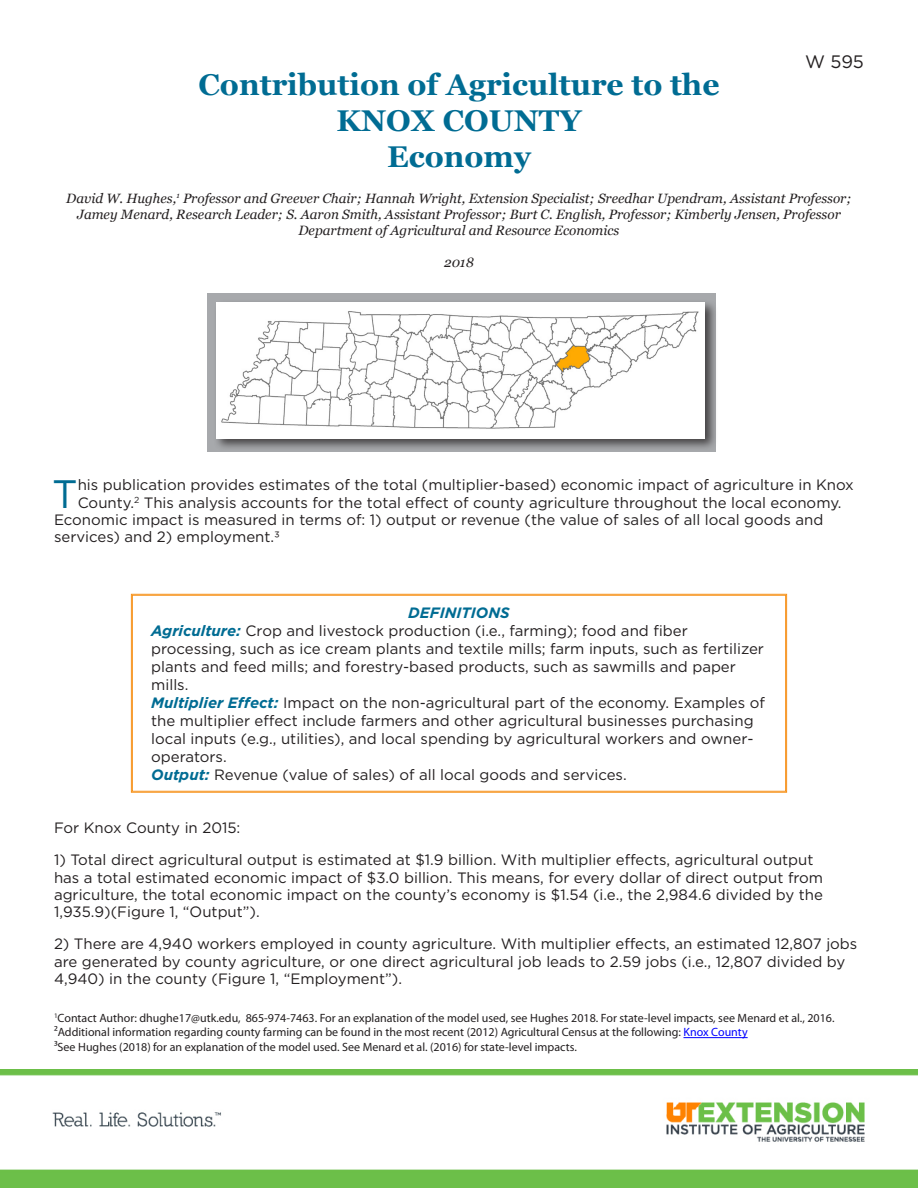
<style>
.page{position:relative;width:918px;height:1188px;background:#fff}
.page>*{position:absolute;margin:0;border:0;box-sizing:border-box;transform-origin:0 0}
.t1{font:39.6px "Gotham";color:#006c93}
.t2{font:700 30px "Georgia";color:#006c93}
.t3{font:18px "Gotham";color:#231f20}
.t4{font:15px/18px "Gotham";color:#231f20}
.t5{font:italic 700 15px "Gotham";color:#006c93}
.t6{font:italic 13.5px/16.2px "Georgia";color:#231f20;text-align:center}
.t7{font:12px "Myriad Pro";color:#231f20}
.s1{font-weight:700;font-style:italic;color:#006c93}
.s2{color:#00f}
</style>
<div class="page">
<img style="left:0;top:1069px;width:918px;height:119px">
<div style="left:207px;top:293px;width:509px;height:158px;background:#a7a9ac"></div>
<div style="left:213px;top:299px;width:505px;height:152px;background:#231f20;opacity:.75"></div>
<img style="left:217px;top:302px;width:488px;height:136px">
<hr style="left:683px;top:1037px;width:65px;height:1px;background:#00f">
<svg style="left:131px;top:594px;width:656px;height:199px"></svg>
<div style="left:132px;top:595px;width:654px;height:196px;border:1px solid #f7931d"></div>
<p class="t3" style="left:805px;top:51px;width:60px">W 595</p>
<p class="t2" style="left:199px;top:65px;width:522px">Contribution of Agriculture to the</p>
<p class="t2" style="left:337px;top:101px;width:246px">KNOX COUNTY</p>
<p class="t2" style="left:387px;top:137px;width:145px">Economy</p>
<p class="t6" style="left:66px;top:190px;width:787px">David W. Hughes,<sup>1</sup> Professor and Greever Chair; Hannah Wright, Extension Specialist; Sreedhar Upendram, Assistant Professor;<br>Jamey Menard, Research Leader; S. Aaron Smith, Assistant Professor; Burt C. English, Professor; Kimberly Jensen, Professor</p>
<p class="t6" style="left:299px;top:222px;width:322px">Department of Agricultural and Resource Economics</p>
<p class="t6" style="left:444px;top:255px;width:31px">2018</p>
<p class="t1" style="left:52px;top:468px;width:27px">T</p>
<p class="t4" style="left:78px;top:476px;width:778px">his publication provides estimates of the total (multiplier-based) economic impact of agriculture in Knox</p>
<p class="t4" style="left:78px;top:493px;width:765px">County.<sup>2</sup> This analysis accounts for the total effect of county agriculture throughout the local economy.</p>
<p class="t4" style="left:54px;top:510px;width:771px">Economic impact is measured in terms of: 1) output or revenue (the value of sales of all local goods and</p>
<p class="t4" style="left:54px;top:528px;width:228px">services) and 2) employment.3</p>
<p class="t5" style="left:408px;top:602px;width:103px">DEFINITIONS</p>
<p class="t4" style="left:151px;top:621px;width:614px"><span class="s1">Agriculture:</span> Crop and livestock production (i.e., farming); food and fiber processing, such as ice cream plants and textile mills; farm inputs, such as fertilizer plants and feed mills; and forestry-based products, such as sawmills and paper mills.</p>
<p class="t4" style="left:151px;top:693px;width:615px"><span class="s1">Multiplier Effect:</span> Impact on the non-agricultural part of the economy. Examples of the multiplier effect include farmers and other agricultural businesses purchasing local inputs (e.g., utilities), and local spending by agricultural workers and owner&shy;operators.</p>
<p class="t4" style="left:151px;top:765px;width:477px"><span class="s1">Output:</span> Revenue (value of sales) of all local goods and services.</p>
<p class="t4" style="left:54px;top:819px;width:188px">For Knox County in 2015:</p>
<p class="t4" style="left:54px;top:851px;width:771px;line-height:17.2px">1) Total direct agricultural output is estimated at $1.9 billion. With multiplier effects, agricultural output has a total estimated economic impact of $3.0 billion. This means, for every dollar of direct output from agriculture, the total economic impact on the county’s economy is $1.54 (i.e., the 2,984.6 divided by the 1,935.9)(Figure 1, “Output”).</p>
<p class="t4" style="left:54px;top:935px;width:805px;line-height:17.2px">2) There are 4,940 workers employed in county agriculture. With multiplier effects, an estimated 12,807 jobs are generated by county agriculture, or one direct agricultural job leads to 2.59 jobs (i.e., 12,807 divided by<br>4,940) in the county (Figure 1, “Employment”).</p>
<p class="t7" style="left:54px;top:1011px;width:782px"><sup>1</sup>Contact Author: dhughe17@utk.edu, 865-974-7463. For an explanation of the model used, see Hughes 2018. For state-level impacts, see Menard et al., 2016.</p>
<p class="t7" style="left:54px;top:1025px;width:695px">2Additional information regarding county farming can be found in the most recent (2012) Agricultural Census at the following: <span class="s2">Knox County</span></p>
<p class="t7" style="left:54px;top:1039px;width:524px">3See Hughes (2018) for an explanation of the model used. See Menard et al. (2016) for state-level impacts.</p>
</div>
